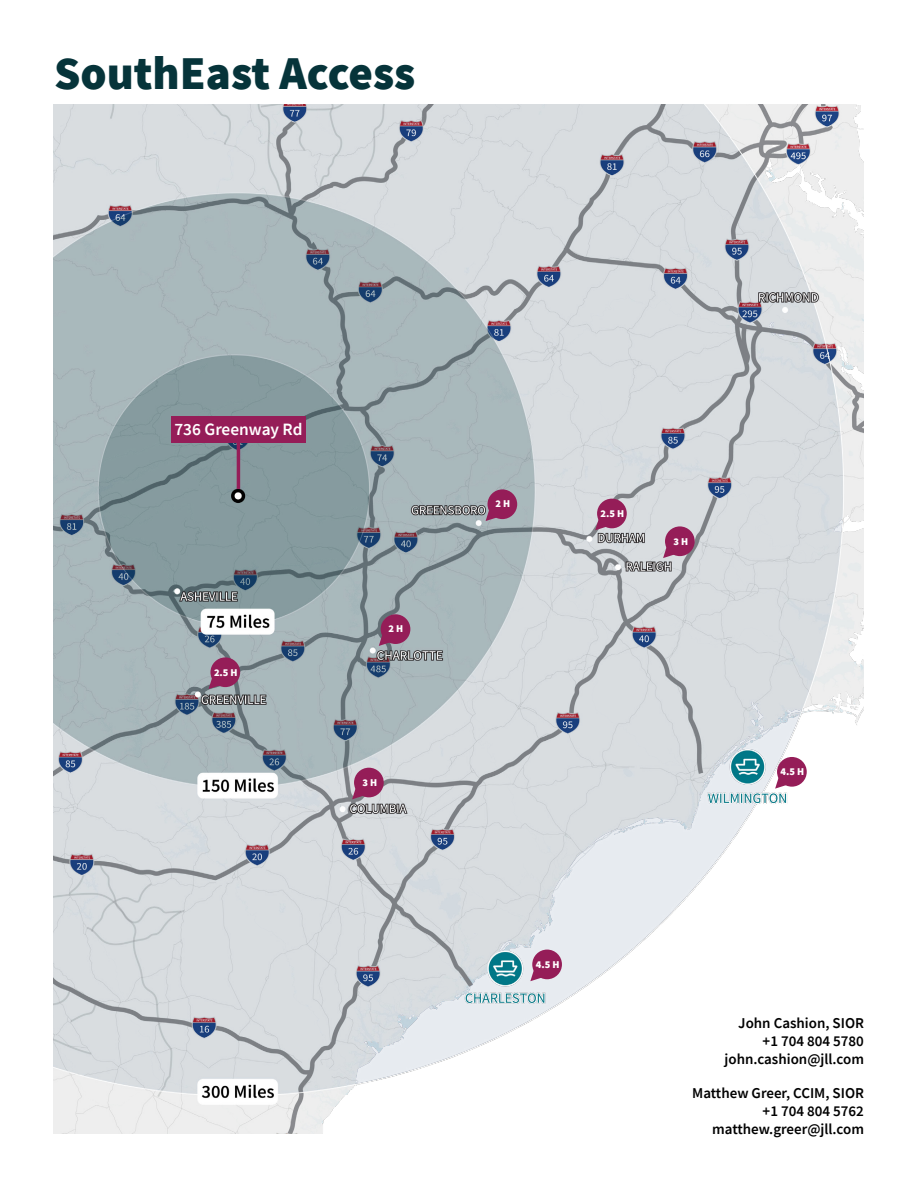
<style>
.page{position:relative;width:918px;height:1188px;background:#fff}
.page>*{position:absolute;margin:0;border:0;box-sizing:border-box;transform-origin:0 0}
.t1{font:900 46.95px "Source Sans Pro";color:#06343a}
.t2{font:600 17.25px "Source Sans Pro";color:#fff}
.t3{font:600 15px/18px "Source Sans Pro";color:#000;text-align:right}
.t4{font:900 10.35px "Source Sans Pro";color:#fff}
</style>
<div class="page">
<img style="left:54px;top:105px;width:810px;height:1029px">
<hr style="left:237px;top:442px;width:3px;height:47px;background:#951d58">
<div style="left:171px;top:416px;width:135px;height:26px;background:#951d58"></div>
<div style="left:488px;top:489px;width:29px;height:30px;background:#951d58;border-radius:50%"></div>
<svg style="left:486px;top:496px;width:25px;height:25px"></svg>
<div style="left:381px;top:614px;width:29px;height:30px;background:#951d58;border-radius:50%"></div>
<svg style="left:379px;top:621px;width:25px;height:25px"></svg>
<div style="left:597px;top:499px;width:30px;height:29px;background:#951d58;border-radius:50%"></div>
<svg style="left:595px;top:505px;width:25px;height:25px"></svg>
<div style="left:210px;top:657px;width:30px;height:30px;background:#951d58;border-radius:50%"></div>
<svg style="left:209px;top:664px;width:25px;height:25px"></svg>
<div style="left:777px;top:757px;width:30px;height:30px;background:#951d58;border-radius:50%"></div>
<svg style="left:775px;top:763px;width:25px;height:26px"></svg>
<div style="left:532px;top:950px;width:30px;height:29px;background:#951d58;border-radius:50%"></div>
<svg style="left:530px;top:956px;width:26px;height:25px"></svg>
<div style="left:665px;top:526px;width:30px;height:30px;background:#951d58;border-radius:50%"></div>
<svg style="left:663px;top:533px;width:25px;height:25px"></svg>
<div style="left:354px;top:768px;width:30px;height:29px;background:#951d58;border-radius:50%"></div>
<svg style="left:352px;top:774px;width:25px;height:25px"></svg>
<h1 class="t1" style="left:54px;top:41px;width:363px">SouthEast Access</h1>
<p class="t2" style="left:174px;top:418px;width:130px">736 Greenway Rd</p>
<p class="t4" style="left:214px;top:665px;width:25px">2.5 H</p>
<p class="t4" style="left:389px;top:621px;width:16px">2 H</p>
<p class="t4" style="left:362px;top:775px;width:16px">3 H</p>
<p class="t4" style="left:495px;top:496px;width:16px">2 H</p>
<p class="t4" style="left:601px;top:507px;width:25px">2.5 H</p>
<p class="t4" style="left:673px;top:534px;width:16px">3 H</p>
<p class="t4" style="left:536px;top:957px;width:25px">4.5 H</p>
<p class="t4" style="left:781px;top:765px;width:25px">4.5 H</p>
<p class="t3" style="left:725px;top:1013px;width:141px">John Cashion, SIOR +1 704 804 5780 john.cashion@jll.com</p>
<p class="t3" style="left:692px;top:1084px;width:173px">Matthew Greer, CCIM, SIOR +1 704 804 5762 matthew.greer@jll.com</p>
</div>
